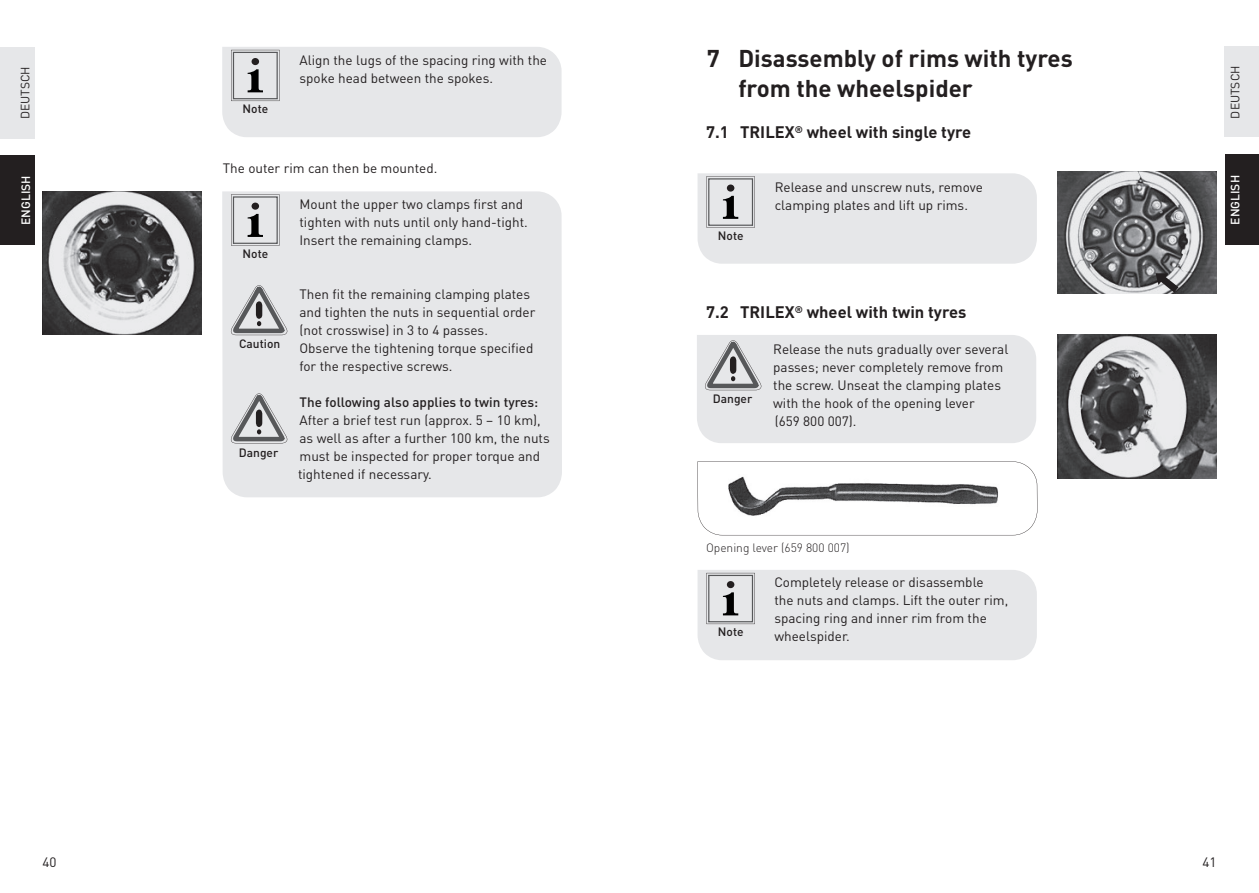
<style>
.page{position:relative;width:1259px;height:893px;background:#fff}
.page>*{position:absolute;margin:0;border:0;box-sizing:border-box;transform-origin:0 0}
.t1{font:700 24px/30px "DIN";color:#231f20}
.t2{font:700 16.5px "DIN";color:#231f20}
.t3{font:13.5px/18px "DIN";color:#231f20}
.t4{font:500 13.5px "DIN";color:#231f20}
.t5{font:500 12px "DIN";color:#231f20}
.t6{font:300 12px "DIN";color:#231f20}
.t7{font:12px "DIN";color:#231f20}
.t8{font:500 12px "DIN";color:#fff}
</style>
<div class="page">
<div style="left:0;top:47px;width:35px;height:92px;background:#e6e7e9"></div>
<div style="left:0;top:155px;width:35px;height:90px;background:#231f20"></div>
<div style="left:1224px;top:47px;width:35px;height:90px;background:#e6e7e9"></div>
<div style="left:1225px;top:155px;width:34px;height:90px;background:#231f20"></div>
<div style="left:222px;top:191px;width:340px;height:306px;background:#e6e7e9"></div>
<img style="left:43px;top:191px;width:159px;height:144px">
<img style="left:1057px;top:172px;width:159px;height:121px">
<svg style="left:1155px;top:273px;width:23px;height:20px"></svg>
<div style="left:222px;top:47px;width:339px;height:90px;background:#e6e7e9"></div>
<svg style="left:231px;top:194px;width:48px;height:52px;background:#c1c1c3"></svg>
<svg style="left:231px;top:285px;width:56px;height:50px;background:#b9b9bb"></svg>
<svg style="left:231px;top:393px;width:56px;height:50px;background:#b9babc"></svg>
<div style="left:697px;top:173px;width:340px;height:91px;background:#e6e7e9"></div>
<div style="left:697px;top:335px;width:339px;height:108px;background:#e6e7e9"></div>
<div style="left:697px;top:570px;width:340px;height:90px;background:#e6e7e9"></div>
<img style="left:1057px;top:335px;width:159px;height:144px">
<svg style="left:697px;top:461px;width:340px;height:74px"></svg>
<p class="t7" style="left:18px;top:119px;width:55px;rotate:-90deg">DEUTSCH</p>
<p class="t8" style="left:18px;top:225px;width:51px;rotate:-90deg">ENGLISH</p>
<p class="t5" style="left:243px;top:101px;width:27px">Note</p>
<p class="t3" style="left:299px;top:51px;width:249px">Align the lugs of the spacing ring with the spoke head between the spokes.</p>
<p class="t3" style="left:223px;top:159px;width:216px">The outer rim can then be mounted.</p>
<p class="t3" style="left:299px;top:195px;width:230px">Mount the upper two clamps first and tighten with nuts until only hand-tight.<br>Insert the remaining clamps.</p>
<p class="t5" style="left:243px;top:246px;width:27px">Note</p>
<p class="t5" style="left:239px;top:336px;width:43px">Caution</p>
<p class="t5" style="left:239px;top:445px;width:41px">Danger</p>
<p class="t3" style="left:299px;top:285px;width:237px">Then fit the remaining clamping plates and tighten the nuts in sequential order (not crosswise) in 3 to 4 passes.<br>Observe the tightening torque specified for the respective screws.</p>
<p class="t4" style="left:299px;top:394px;width:240px">The following also applies to twin tyres:</p>
<p class="t3" style="left:298px;top:411px;width:253px">After a brief test run (approx. 5 – 10 km), as well as after a further 100 km, the nuts must be inspected for proper torque and tightened if necessary.</p>
<h1 class="t1" style="left:738px;top:43px;width:336px;text-indent:-31px">7 Disassembly of rims with tyres from the wheelspider</h1>
<p class="t2" style="left:706px;top:121px;width:267px">7.1 TRILEX<sup>®</sup> wheel with single tyre</p>
<p class="t5" style="left:718px;top:228px;width:27px">Note</p>
<p class="t3" style="left:774px;top:178px;width:210px">Release and unscrew nuts, remove clamping plates and lift up rims.</p>
<p class="t2" style="left:706px;top:301px;width:262px">7.2 TRILEX<sup>®</sup> wheel with twin tyres</p>
<p class="t3" style="left:773px;top:340px;width:237px">Release the nuts gradually over several passes; never completely remove from the screw. Unseat the clamping plates with the hook of the opening lever<br>(659 800 007).</p>
<p class="t5" style="left:713px;top:391px;width:41px">Danger</p>
<p class="t6" style="left:706px;top:540px;width:145px">Opening lever (659 800 007)</p>
<p class="t3" style="left:774px;top:573px;width:236px">Completely release or disassemble<br>the nuts and clamps. Lift the outer rim, spacing ring and inner rim from the wheelspider.</p>
<p class="t5" style="left:718px;top:624px;width:27px">Note</p>
<p class="t7" style="left:1227px;top:119px;width:55px;rotate:-90deg">DEUTSCH</p>
<p class="t8" style="left:1227px;top:225px;width:51px;rotate:-90deg">ENGLISH</p>
<p class="t3" style="left:43px;top:853px;width:16px">40</p>
<p class="t3" style="left:1202px;top:853px;width:16px">41</p>
</div>
